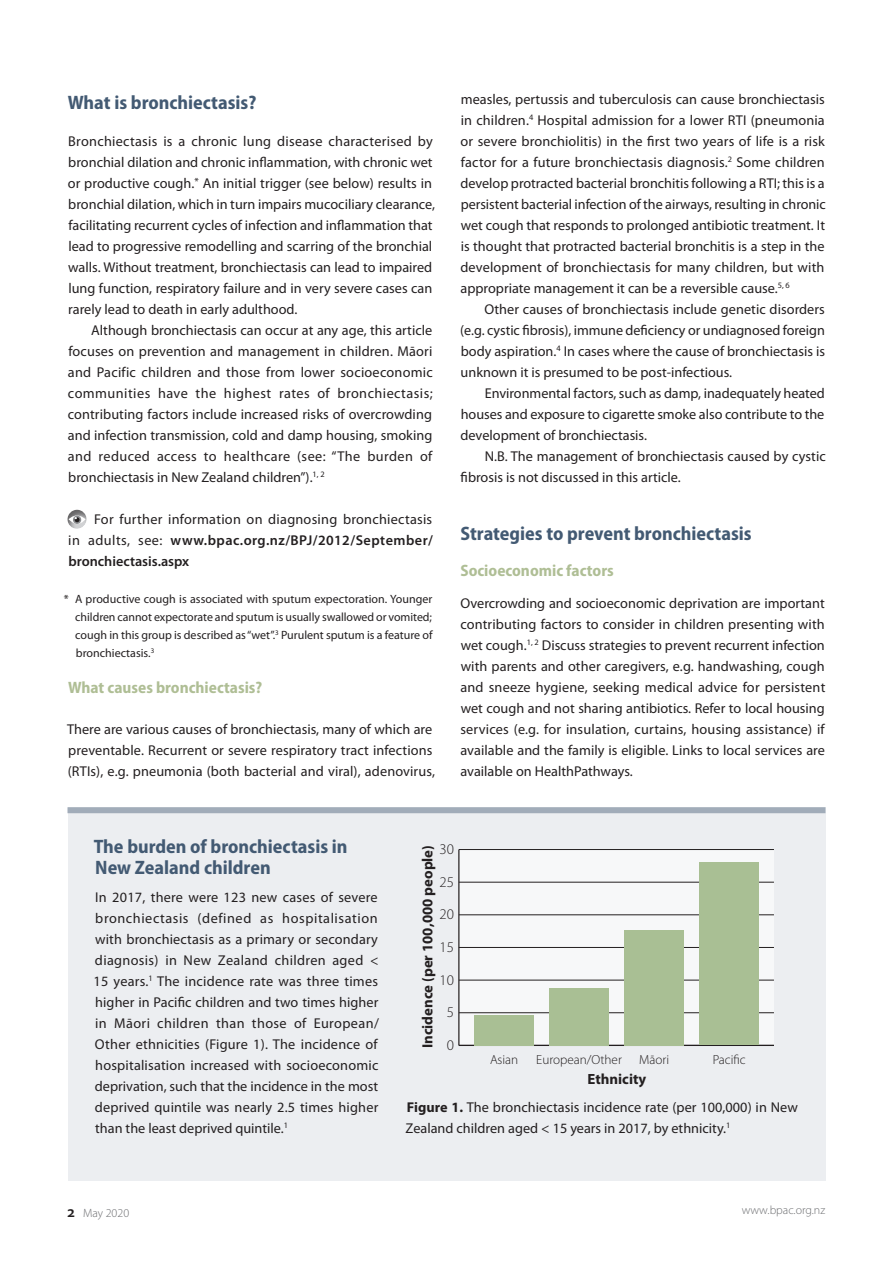
<style>
.page{position:relative;width:893px;height:1263px;background:#fff}
.page>*{position:absolute;margin:0;border:0;box-sizing:border-box;transform-origin:0 0}
.A_head{font:700 semi-condensed 19.5px/21px "Myriad Pro";color:#435a73}
.B_head{font:700 semi-condensed 16.5px "Myriad Pro";color:#afbe95}
.t1{font:700 14.85px "Myriad Pro";color:#231f20}
.t2{font:300 14.85px "Myriad Pro";color:#231f20}
.Body{font:14.25px/21px "Myriad Pro";color:#231f20}
.Body-First_Line_Inde{font:14.25px/21px "Myriad Pro";color:#231f20;text-align:justify}
.Body_Line_Space{font:14.25px/21px "Myriad Pro";letter-spacing:.02em;color:#231f20;text-align:justify}
.t3{font:300 13.2px "Myriad Pro";color:#231f20}
.Footnote{font:12px/18px "Myriad Pro";color:#231f20;text-align:justify}
.t4{font:300 12px "Myriad Pro";color:#6c6d70}
.s1{font-weight:600}
.s2{font-weight:700}
.s3{font-weight:600;font-size:15.75px;color:#231f20}
</style>
<div class="page">
<div style="left:68px;top:807px;width:757px;height:373px;background:#eceef1"></div>
<div style="left:67px;top:807px;width:758px;height:6px;background:#a1acb9"></div>
<div style="left:65px;top:508px;width:23px;height:22px;background:#231f20;opacity:.6"></div>
<svg style="left:69px;top:515px;width:17px;height:9px"></svg>
<svg style="left:73px;top:516px;width:8px;height:8px"></svg>
<svg style="left:75px;top:517px;width:5px;height:5px"></svg>
<div style="left:459px;top:849px;width:315px;height:196px;background:#f7f8f9"></div>
<hr style="left:458px;top:849px;width:1px;height:196px;background:#231f20">
<hr style="left:459px;top:1045px;width:315px;height:1px;background:#231f20">
<hr style="left:459px;top:1012px;width:315px;height:1px;background:#231f20">
<hr style="left:459px;top:980px;width:315px;height:1px;background:#231f20">
<hr style="left:459px;top:947px;width:315px;height:1px;background:#231f20">
<hr style="left:459px;top:914px;width:315px;height:1px;background:#231f20">
<hr style="left:459px;top:882px;width:315px;height:1px;background:#231f20">
<hr style="left:459px;top:849px;width:315px;height:1px;background:#231f20">
<div style="left:699px;top:862px;width:60px;height:183px;background:#a9bf94"></div>
<div style="left:624px;top:930px;width:60px;height:115px;background:#a9bf94"></div>
<div style="left:549px;top:988px;width:60px;height:57px;background:#a9bf94"></div>
<div style="left:474px;top:1015px;width:60px;height:30px;background:#a9bf94"></div>
<p class="A_head" style="left:68px;top:93px;width:190px">What is bronchiectasis?</p>
<p class="Body" style="left:68px;top:130px;width:369px">Bronchiectasis is a chronic lung disease characterised by bronchial dilation and chronic inflammation, with chronic wet or productive cough.<sup>*</sup> An initial trigger (see below) results in bronchial dilation, which in turn impairs mucociliary clearance, facilitating recurrent cycles of infection and inflammation that lead to progressive remodelling and scarring of the bronchial walls. Without treatment, bronchiectasis can lead to impaired lung function, respiratory failure and in very severe cases can rarely lead to death in early adulthood.</p>
<p class="Body-First_Line_Inde" style="left:68px;top:319px;width:366px;text-indent:23px">Although bronchiectasis can occur at any age, this article focuses on prevention and management in children. Māori and Pacific children and those from lower socioeconomic communities have the highest rates of bronchiectasis; contributing factors include increased risks of overcrowding and infection transmission, cold and damp housing, smoking and reduced access to healthcare (see: “The burden of bronchiectasis in New Zealand children”).<sup>1,</sup> <sup>2</sup></p>
<p class="Body_Line_Space" style="left:68px;top:508px;width:366px;text-indent:26px">For further information on diagnosing bronchiectasis in adults, see: <span class="s1">www.bpac.org.nz/BPJ/2012/September/ bronchiectasis.aspx</span></p>
<p class="Footnote" style="left:75px;top:590px;width:359px;text-indent:-11px">* A productive cough is associated with sputum expectoration. Younger children cannot expectorate and sputum is usually swallowed or vomited; cough in this group is described as “wet”.<sup>3</sup> Purulent sputum is a feature of bronchiectasis.<sup>3</sup></p>
<p class="B_head" style="left:68px;top:678px;width:196px">What causes bronchiectasis?</p>
<p class="Body" style="left:67px;top:718px;width:369px">There are various causes of bronchiectasis, many of which are preventable. Recurrent or severe respiratory tract infections (RTIs), e.g. pneumonia (both bacterial and viral), adenovirus,</p>
<p class="Body" style="left:460px;top:88px;width:367px;text-align:justify">measles, pertussis and tuberculosis can cause bronchiectasis in children.<sup>4</sup> Hospital admission for a lower RTI (pneumonia or severe bronchiolitis) in the first two years of life is a risk factor for a future bronchiectasis diagnosis.<sup>2</sup> Some children develop protracted bacterial bronchitis following a RTI; this is a persistent bacterial infection of the airways, resulting in chronic wet cough that responds to prolonged antibiotic treatment. It is thought that protracted bacterial bronchitis is a step in the development of bronchiectasis for many children, but with appropriate management it can be a reversible cause.<sup>5,</sup> <sup>6</sup></p>
<p class="Body-First_Line_Inde" style="left:460px;top:298px;width:366px;text-indent:24px">Other causes of bronchiectasis include genetic disorders (e.g. cystic fibrosis), immune deficiency or undiagnosed foreign body aspiration.<sup>4</sup> In cases where the cause of bronchiectasis is unknown it is presumed to be post-infectious.</p>
<p class="Body-First_Line_Inde" style="left:460px;top:382px;width:366px;text-indent:24px">Environmental factors, such as damp, inadequately heated houses and exposure to cigarette smoke also contribute to the development of bronchiectasis.</p>
<p class="Body-First_Line_Inde" style="left:461px;top:445px;width:367px;text-indent:24px">N.B. The management of bronchiectasis caused by cystic fibrosis is not discussed in this article.</p>
<p class="A_head" style="left:460px;top:523px;width:293px">Strategies to prevent bronchiectasis</p>
<p class="B_head" style="left:460px;top:561px;width:155px">Socioeconomic factors</p>
<p class="Body" style="left:460px;top:592px;width:366px;text-align:justify">Overcrowding and socioeconomic deprivation are important contributing factors to consider in children presenting with wet cough.<sup>1,</sup> <sup>2</sup> Discuss strategies to prevent recurrent infection with parents and other caregivers, e.g. handwashing, cough and sneeze hygiene, seeking medical advice for persistent wet cough and not sharing antibiotics. Refer to local housing services (e.g. for insulation, curtains, housing assistance) if available and the family is eligible. Links to local services are available on HealthPathways.</p>
<p class="A_head" style="left:94px;top:836px;width:255px">The burden of bronchiectasis in<br>New Zealand children</p>
<p class="Body" style="left:94px;top:886px;width:287px;text-align:justify">In 2017, there were 123 new cases of severe bronchiectasis (defined as hospitalisation with bronchiectasis as a primary or secondary diagnosis) in New Zealand children aged &lt; 15 years.<sup>1</sup> The incidence rate was three times higher in Pacific children and two times higher in Māori children than those of European/ Other ethnicities (Figure 1). The incidence of hospitalisation increased with socioeconomic deprivation, such that the incidence in the most deprived quintile was nearly 2.5 times higher than the least deprived quintile.<sup>1</sup></p>
<p class="t2" style="left:439px;top:841px;width:16px">30</p>
<p class="t1" style="left:418px;top:1048px;width:205px;rotate:-90deg">Incidence (per 100,000 people)</p>
<p class="t2" style="left:439px;top:873px;width:16px">25</p>
<p class="t2" style="left:439px;top:906px;width:16px">20</p>
<p class="t2" style="left:439px;top:939px;width:16px">15</p>
<p class="t2" style="left:439px;top:971px;width:16px">10</p>
<p class="t2" style="left:447px;top:1004px;width:9px">5</p>
<p class="t2" style="left:447px;top:1037px;width:9px">0</p>
<p class="t3" style="left:490px;top:1052px;width:30px">Asian</p>
<p class="t3" style="left:536px;top:1052px;width:87px">European/Other</p>
<p class="t3" style="left:639px;top:1052px;width:32px">Māori</p>
<p class="t3" style="left:713px;top:1052px;width:35px">Pacific</p>
<p class="t1" style="left:588px;top:1069px;width:60px">Ethnicity</p>
<p class="Body" style="left:406px;top:1096px;width:394px"><span class="s2">Figure 1.</span> The bronchiectasis incidence rate (per 100,000) in New<br>Zealand children aged &lt; 15 years in 2017, by ethnicity.<sup>1</sup></p>
<p class="t4" style="left:68px;top:1206px;width:63px"><span class="s3">2</span> May 2020</p>
<p class="t4" style="left:742px;top:1202px;width:85px">www.bpac.org.nz</p>
</div>
